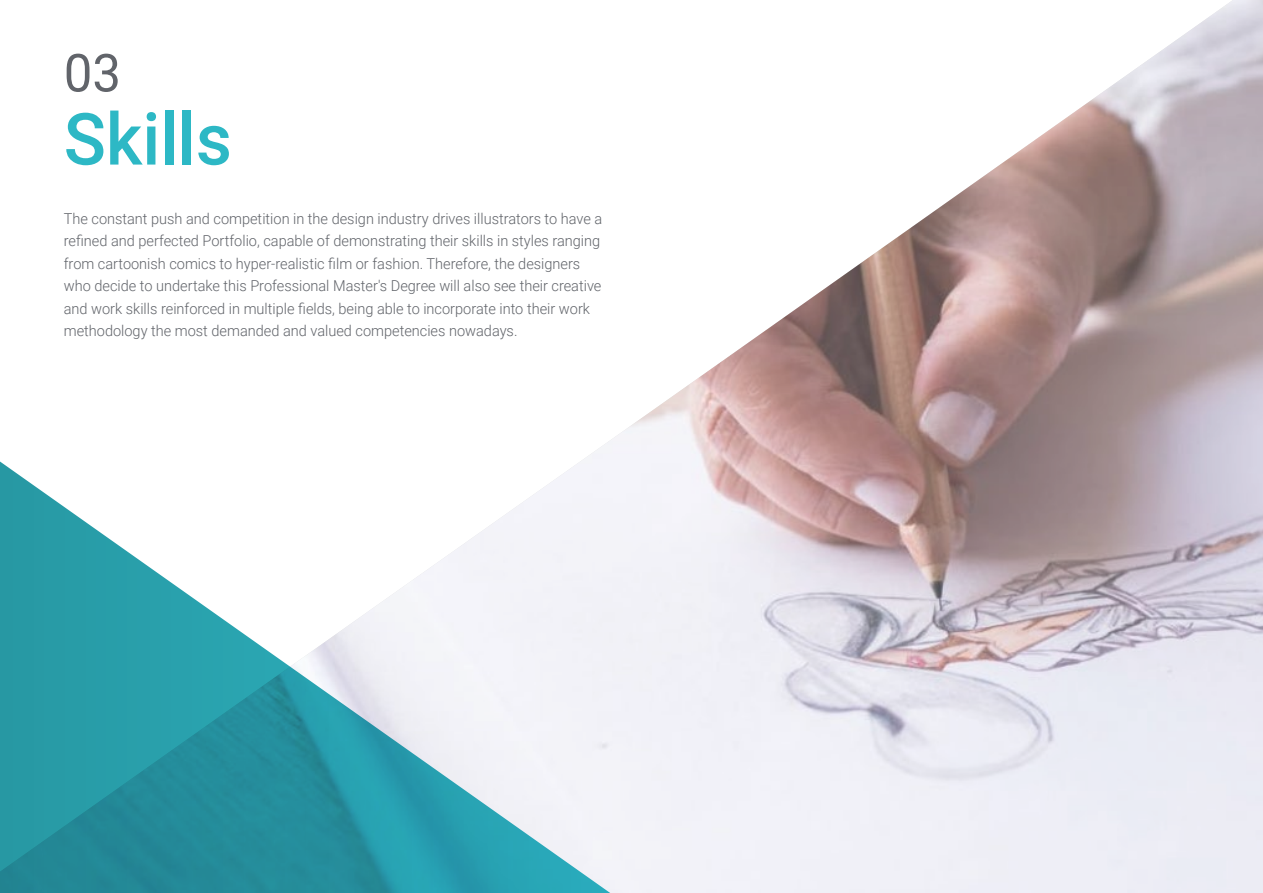
<style>
.page{position:relative;width:1263px;height:893px;background:#fff}
.page>*{position:absolute;margin:0;border:0;box-sizing:border-box;transform-origin:0 0}
.t1{font:500 72px "Roboto";color:#2db8c5}
.t2{font:52.5px "Roboto";color:#61646a}
.t3{font:300 15px/22.5px "Roboto";color:#61646a}
</style>
<div class="page">
<img style="left:603px;top:0;width:660px;height:893px">
<svg style="left:0;top:446px;width:640px;height:447px"></svg>
<h2 class="t2" style="left:64px;top:36px;width:59px">03</h2>
<h1 class="t1" style="left:64px;top:89px;width:170px">Skills</h1>
<p class="t3" style="left:64px;top:207px;width:540px">The constant push and competition in the design industry drives illustrators to have a refined and perfected Portfolio, capable of demonstrating their skills in styles ranging from cartoonish comics to hyper-realistic film or fashion. Therefore, the designers who decide to undertake this Professional Master's Degree will also see their creative and work skills reinforced in multiple fields, being able to incorporate into their work methodology the most demanded and valued competencies nowadays.</p>
</div>
